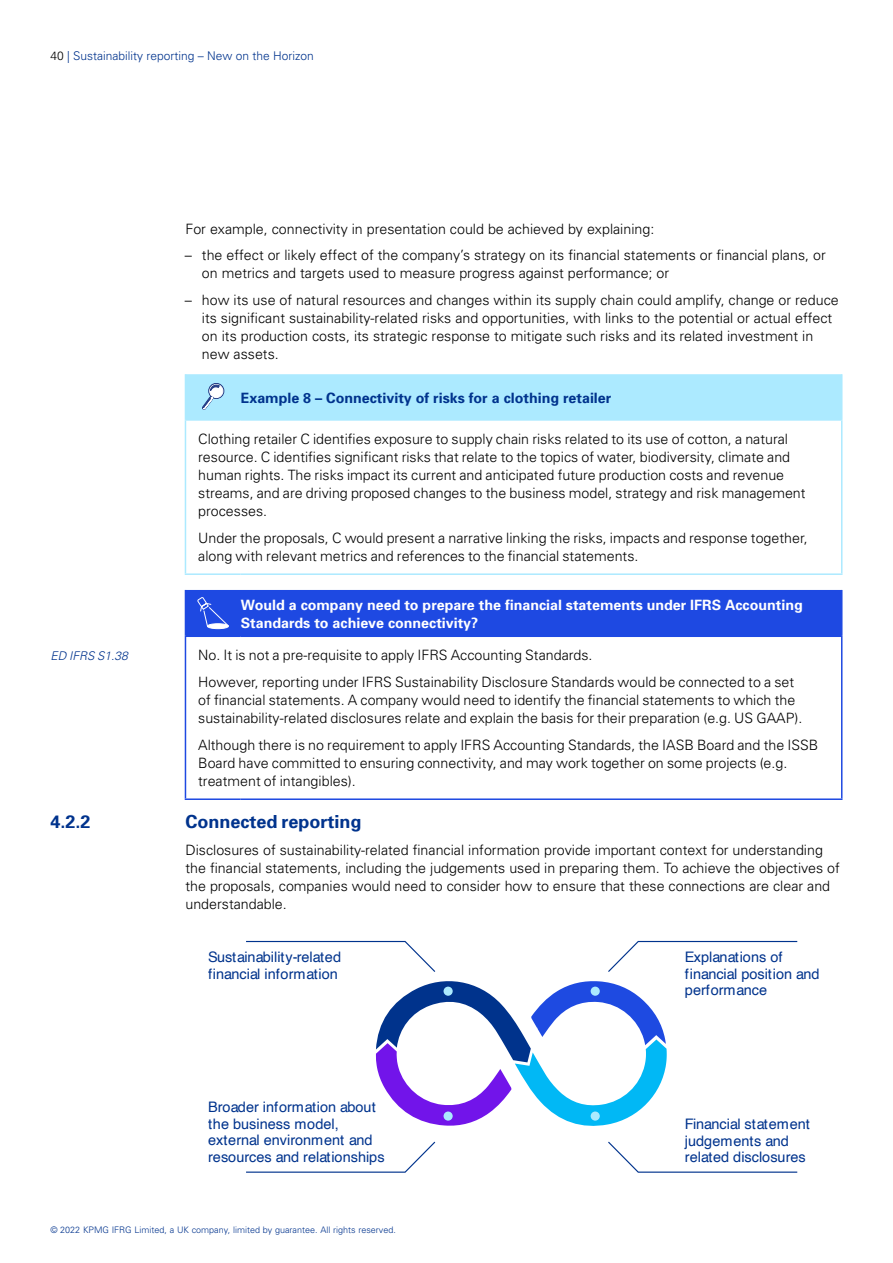
<style>
.page{position:relative;width:893px;height:1263px;background:#fff}
.page>*{position:absolute;margin:0;border:0;box-sizing:border-box;transform-origin:0 0}
.Sub-heading_9_5pt{font:700 18px "Univers";color:#00338d}
.t1{font:14.55px/16.5px "Helvetica";color:#00338d}
.t2{font:14.55px/16.5px "Helvetica";color:#00338c}
.Bodycopy_9_5pt{font:300 14.25px/18px "Univers";color:#000}
.Bullet_Indent{font:300 14.25px/18px "Univers";color:#000}
.Body_Indent{font:300 14.25px/18px "Univers";color:#000}
.Table_Header{font:700 14.25px/18px "Univers";color:#fff}
.Example_Heading{font:700 14.25px "Univers";color:#00338d}
.t3{font:300 12px "Univers";color:#00338d}
.Bodycopy_9_5pt-2{font:italic 300 12px "Univers";color:#00338d}
.t4{font:300 9px "Univers";color:#00338d}
.s1{color:#000}
</style>
<div class="page">
<hr style="left:185px;top:419px;width:56px;height:2px;background:#aceaff">
<hr style="left:185px;top:421px;width:1px;height:152px;background:#aceaff">
<hr style="left:241px;top:419px;width:601px;height:2px;background:#aceaff">
<hr style="left:841px;top:421px;width:1px;height:152px;background:#aceaff">
<hr style="left:185px;top:573px;width:56px;height:2px;background:#aceaff">
<hr style="left:241px;top:573px;width:601px;height:2px;background:#aceaff">
<div style="left:185px;top:374px;width:657px;height:45px;background:#aceaff"></div>
<hr style="left:185px;top:635px;width:56px;height:2px;background:#1e49e2">
<hr style="left:185px;top:637px;width:1px;height:161px;background:#1e49e2">
<hr style="left:241px;top:635px;width:601px;height:2px;background:#1e49e2">
<hr style="left:841px;top:637px;width:1px;height:161px;background:#1e49e2">
<hr style="left:185px;top:798px;width:56px;height:2px;background:#1e49e2">
<hr style="left:241px;top:798px;width:601px;height:2px;background:#1e49e2">
<div style="left:185px;top:590px;width:657px;height:46px;background:#1e49e2"></div>
<svg style="left:246px;top:1141px;width:190px;height:32px"></svg>
<svg style="left:246px;top:940px;width:552px;height:186px"></svg>
<svg style="left:608px;top:1141px;width:190px;height:32px"></svg>
<p class="t3" style="left:50px;top:48px;width:265px"><span class="s1">40</span> | Sustainability reporting – New on the Horizon</p>
<p class="Body_Indent" style="left:185px;top:220px;width:470px">For example, connectivity in presentation could be achieved by explaining:</p>
<p class="Bullet_Indent" style="left:202px;top:246px;width:625px;text-indent:-17px">– the effect or likely effect of the company’s strategy on its financial statements or financial plans, or on metrics and targets used to measure progress against performance; or</p>
<p class="Bullet_Indent" style="left:202px;top:291px;width:638px;text-indent:-17px">– how its use of natural resources and changes within its supply chain could amplify, change or reduce its significant sustainability-related risks and opportunities, with links to the potential or actual effect on its production costs, its strategic response to mitigate such risks and its related investment in new assets.</p>
<p class="Example_Heading" style="left:241px;top:389px;width:372px">Example 8 – Connectivity of risks for a clothing retailer</p>
<p class="Bodycopy_9_5pt" style="left:198px;top:430px;width:609px">Clothing retailer C identifies exposure to supply chain risks related to its use of cotton, a natural resource. C identifies significant risks that relate to the topics of water, biodiversity, climate and human rights. The risks impact its current and anticipated future production costs and revenue streams, and are driving proposed changes to the business model, strategy and risk management processes.</p>
<p class="Bodycopy_9_5pt" style="left:198px;top:529px;width:611px">Under the proposals, C would present a narrative linking the risks, impacts and response together, along with relevant metrics and references to the financial statements.</p>
<p class="Table_Header" style="left:241px;top:596px;width:563px">Would a company need to prepare the financial statements under IFRS Accounting<br>Standards to achieve connectivity?</p>
<p class="Bodycopy_9_5pt-2" style="left:50px;top:649px;width:79px">ED IFRS S1.38</p>
<p class="Bodycopy_9_5pt" style="left:198px;top:646px;width:396px">No. It is not a pre-requisite to apply IFRS Accounting Standards.</p>
<p class="Bodycopy_9_5pt" style="left:198px;top:673px;width:606px">However, reporting under IFRS Sustainability Disclosure Standards would be connected to a set of financial statements. A company would need to identify the financial statements to which the sustainability-related disclosures relate and explain the basis for their preparation (e.g. US GAAP).</p>
<p class="Bodycopy_9_5pt" style="left:198px;top:736px;width:622px">Although there is no requirement to apply IFRS Accounting Standards, the IASB Board and the ISSB<br>Board have committed to ensuring connectivity, and may work together on some projects (e.g. treatment of intangibles).</p>
<p class="Sub-heading_9_5pt" style="left:50px;top:811px;width:42px">4.2.2</p>
<p class="Sub-heading_9_5pt" style="left:185px;top:811px;width:178px">Connected reporting</p>
<p class="Body_Indent" style="left:185px;top:841px;width:656px">Disclosures of sustainability-related financial information provide important context for understanding the financial statements, including the judgements used in preparing them. To achieve the objectives of the proposals, companies would need to consider how to ensure that these connections are clear and understandable.</p>
<p class="t2" style="left:208px;top:949px;width:134px">Sustainability-related financial information</p>
<p class="t1" style="left:208px;top:1099px;width:178px">Broader information about the business model, external environment and resources and relationships</p>
<p class="t4" style="left:50px;top:1224px;width:347px">© 2022 KPMG IFRG Limited, a UK company, limited by guarantee. All rights reserved.</p>
<p class="t1" style="left:685px;top:949px;width:136px">Explanations of financial position and performance</p>
<p class="t1" style="left:685px;top:1116px;width:126px">Financial statement judgements and related disclosures</p>
</div>
